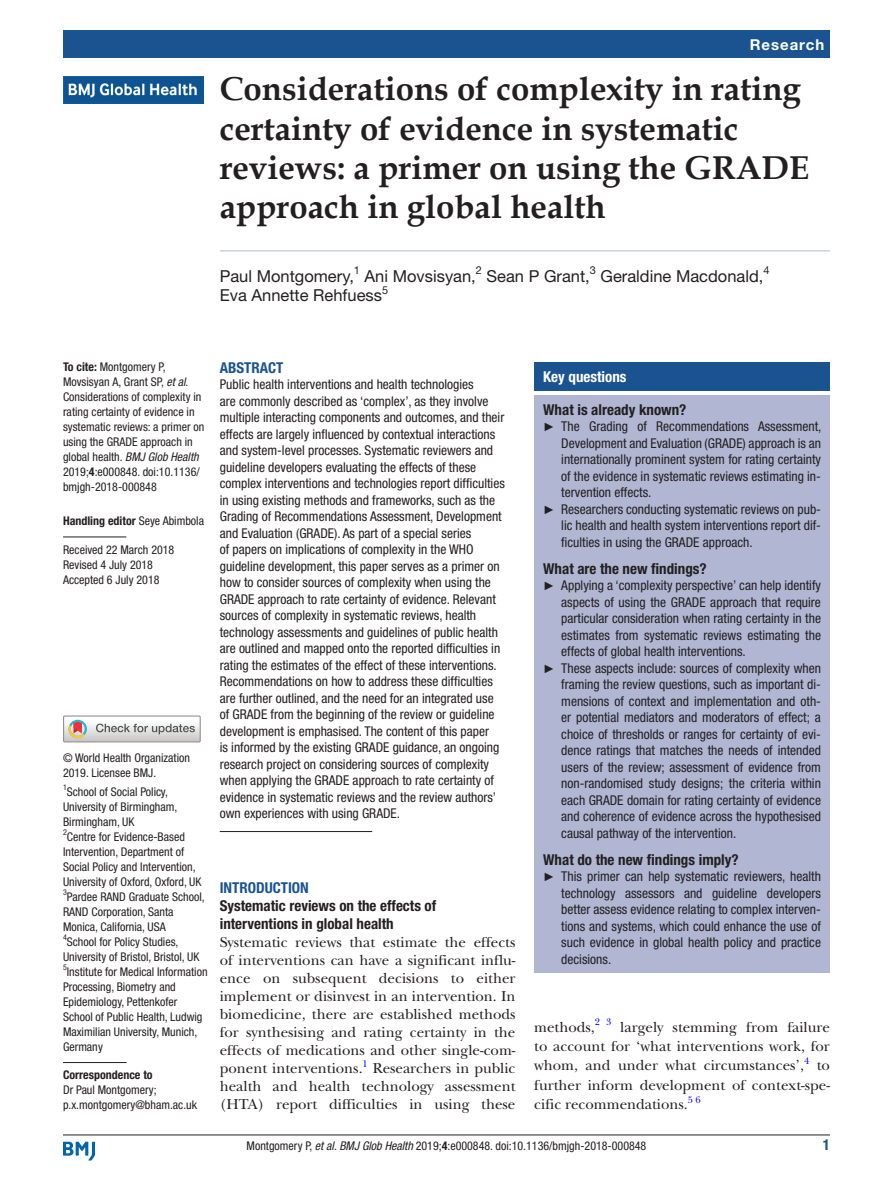
<style>
.page{position:relative;width:893px;height:1191px;background:#fff}
.page>*{position:absolute;margin:0;border:0;box-sizing:border-box;transform-origin:0 0}
.t1{font:700 33px/39px "Book Antiqua";color:#231f20}
.t2{font:16.5px "Helvetica Neue LT Std";color:#231f20}
.t3{font:15px/18px "New Baskerville";color:#231f20;text-align:justify}
.t4{font:700 condensed 15px/18px "Helvetica Neue LT Std";color:#231f20}
.t5{font:700 condensed 15px "Helvetica Neue LT Std";color:#1b5391}
.t6{font:700 condensed 15px "Helvetica Neue LT Std";color:#fff}
.t7{font:700 15px "Helvetica Neue LT Std";letter-spacing:.065em;color:#fff}
.t8{font:condensed 13.5px/16.5px "Helvetica Neue LT Std";color:#231f20}
.t9{font:condensed 12px/15px "Helvetica Neue LT Std";color:#231f20}
.t10{font:700 condensed 12px "Helvetica Neue LT Std";color:#231f20}
.t11{font:10.95px "Helvetica Neue LT Std";color:#231f20}
.t12{font:9.9px "New Baskerville";color:#00f}
.t13{font:condensed 7.95px "Helvetica Neue LT Std";color:#231f20}
.s1{font-weight:700}
.s2{font-style:italic}
.s3{font-weight:400}
.s4{font-family:"Arial";font-stretch:normal;font-size:12px}
</style>
<div class="page">
<hr style="left:63px;top:1134px;width:767px;height:1px;background:#231f20">
<svg style="left:63px;top:1141px;width:32px;height:19px"></svg>
<div style="left:63px;top:715px;width:138px;height:27px;border:1px solid #969090"></div>
<svg style="left:64px;top:716px;width:136px;height:26px"></svg>
<hr style="left:220px;top:250px;width:610px;height:1px;background:#b1b7d3">
<div style="left:63px;top:31px;width:767px;height:27px;background:#1b5391"></div>
<hr style="left:63px;top:536px;width:63px;height:1px;background:#231f20">
<hr style="left:63px;top:1062px;width:64px;height:1px;background:#231f20">
<img style="left:63px;top:77px;width:141px;height:27px">
<hr style="left:220px;top:831px;width:152px;height:1px;background:#231f20">
<div style="left:534px;top:362px;width:296px;height:29px;background:#1b5391"></div>
<div style="left:534px;top:395px;width:296px;height:577px;background:#b1b7d3"></div>
<p class="t7" style="left:750px;top:35px;width:76px">Research</p>
<h1 class="t1" style="left:220px;top:70px;width:591px">Considerations of complexity in rating certainty of evidence in systematic reviews: a primer on using the GRADE approach in global health</h1>
<p class="t2" style="left:220px;top:266px;width:136px">Paul Montgomery,</p>
<p class="t11" style="left:354px;top:264px;width:8px">1</p>
<p class="t2" style="left:365px;top:266px;width:113px">Ani Movsisyan,</p>
<p class="t11" style="left:476px;top:264px;width:8px">2</p>
<p class="t2" style="left:487px;top:266px;width:105px">Sean P Grant,</p>
<p class="t11" style="left:590px;top:264px;width:8px">3</p>
<p class="t2" style="left:600px;top:266px;width:164px">Geraldine Macdonald,</p>
<p class="t11" style="left:763px;top:264px;width:8px">4</p>
<p class="t2" style="left:220px;top:285px;width:164px">Eva Annette Rehfuess</p>
<p class="t11" style="left:382px;top:283px;width:8px">5</p>
<p class="t9" style="left:63px;top:359px;width:143px"><span class="s1">To cite:</span> Montgomery P,<br>Movsisyan A, Grant SP, <span class="s2">et al</span>.<br>Considerations of complexity in rating certainty of evidence in systematic reviews: a primer on using the GRADE approach in global health. <span class="s2">BMJ Glob Health<br></span>2019;<span class="s1">4</span>:e000848. doi:10.1136/ bmjgh-2018-000848</p>
<p class="t10" style="left:63px;top:513px;width:142px">Handling editor <span class="s3">Seye Abimbola</span></p>
<p class="t9" style="left:63px;top:542px;width:113px">Received 22 March 2018<br>Revised 4 July 2018<br>Accepted 6 July 2018</p>
<p class="t9" style="left:63px;top:751px;width:129px;line-height:14.4px">© World Health Organization<br>2019. Licensee BMJ.</p>
<p class="t13" style="left:63px;top:783px;width:5px">1</p>
<p class="t9" style="left:63px;top:784px;width:146px;text-indent:4px">School of Social Policy,<br>University of Birmingham,<br>Birmingham, UK<br><sup>2</sup>Centre for Evidence-Based<br>Intervention, Department of<br>Social Policy and Intervention,<br>University of Oxford, Oxford, UK<br><sup>3</sup>Pardee RAND Graduate School,<br>RAND Corporation, Santa<br>Monica, California, USA<br><sup>4</sup>School for Policy Studies,<br>University of Bristol, Bristol, UK<br><sup>5</sup>Institute for Medical Information<br>Processing, Biometry and<br>Epidemiology, Pettenkofer<br>School of Public Health, Ludwig<br>Maximilian University, Munich,<br>Germany</p>
<p class="t10" style="left:63px;top:1067px;width:91px">Correspondence to</p>
<p class="t9" style="left:63px;top:1082px;width:136px">Dr Paul Montgomery; p.x.montgomery@bham.ac.uk</p>
<p class="t5" style="left:220px;top:358px;width:49px">Abstract</p>
<p class="t8" style="left:220px;top:376px;width:287px">Public health interventions and health technologies<br>are commonly described as ‘complex’, as they involve multiple interacting components and outcomes, and their effects are largely influenced by contextual interactions and system-level processes. Systematic reviewers and guideline developers evaluating the effects of these complex interventions and technologies report difficulties in using existing methods and frameworks, such as the Grading of Recommendations Assessment, Development and Evaluation (GRADE). As part of a special series<br>of papers on implications of complexity in the WHO guideline development, this paper serves as a primer on how to consider sources of complexity when using the GRADE approach to rate certainty of evidence. Relevant sources of complexity in systematic reviews, health technology assessments and guidelines of public health are outlined and mapped onto the reported difficulties in rating the estimates of the effect of these interventions.<br>Recommendations on how to address these difficulties are further outlined, and the need for an integrated use of GRADE from the beginning of the review or guideline development is emphasised. The content of this paper<br>is informed by the existing GRADE guidance, an ongoing research project on considering sources of complexity when applying the GRADE approach to rate certainty of evidence in systematic reviews and the review authors’ own experiences with using GRADE.</p>
<p class="t5" style="left:220px;top:879px;width:91px">Introduction</p>
<p class="t4" style="left:220px;top:896px;width:218px">Systematic reviews on the effects of interventions in global health</p>
<p class="t3" style="left:220px;top:933px;width:297px">Systematic reviews that estimate the effects of interventions can have a significant influ&shy;ence on subsequent decisions to either implement or disinvest in an intervention. In biomedicine, there are established methods for synthesising and rating certainty in the effects of medications and other single-com&shy;ponent interventions.</p>
<p class="t12" style="left:363px;top:1057px;width:7px">1</p>
<p class="t3" style="left:220px;top:1059px;width:297px;text-indent:153px">Researchers in public health and health technology assessment (HTA) report difficulties in using these</p>
<p class="t6" style="left:543px;top:367px;width:85px">Key questions</p>
<p class="t4" style="left:543px;top:400px;width:145px">What is already known?</p>
<p class="t8" style="left:543px;top:418px;width:280px"><span class="s4">►</span> The Grading of Recommendations Assessment,</p>
<p class="t8" style="left:561px;top:434px;width:261px">Development and Evaluation (GRADE) approach is an</p>
<p class="t8" style="left:561px;top:451px;width:261px">internationally prominent system for rating certainty</p>
<p class="t8" style="left:561px;top:467px;width:261px">of the evidence in systematic reviews estimating in-</p>
<p class="t8" style="left:561px;top:484px;width:92px">tervention effects.</p>
<p class="t8" style="left:543px;top:500px;width:279px"><span class="s4">►</span> Researchers conducting systematic reviews on pub-</p>
<p class="t8" style="left:561px;top:517px;width:261px">lic health and health system interventions report dif-</p>
<p class="t8" style="left:561px;top:533px;width:193px">ficulties in using the GRADE approach.</p>
<p class="t4" style="left:543px;top:559px;width:165px">What are the new findings?</p>
<p class="t8" style="left:543px;top:577px;width:279px"><span class="s4">►</span> Applying a ‘complexity perspective’ can help identify</p>
<p class="t8" style="left:561px;top:593px;width:261px">aspects of using the GRADE approach that require</p>
<p class="t8" style="left:561px;top:610px;width:261px">particular consideration when rating certainty in the</p>
<p class="t8" style="left:561px;top:626px;width:261px">estimates from systematic reviews estimating the</p>
<p class="t8" style="left:561px;top:643px;width:186px">effects of global health interventions.</p>
<p class="t8" style="left:543px;top:659px;width:279px"><span class="s4">►</span> These aspects include: sources of complexity when</p>
<p class="t8" style="left:561px;top:676px;width:261px">framing the review questions, such as important di-</p>
<p class="t8" style="left:561px;top:692px;width:261px">mensions of context and implementation and oth-</p>
<p class="t8" style="left:561px;top:709px;width:261px">er potential mediators and moderators of effect; a</p>
<p class="t8" style="left:561px;top:725px;width:261px">choice of thresholds or ranges for certainty of evi-</p>
<p class="t8" style="left:561px;top:742px;width:261px">dence ratings that matches the needs of intended</p>
<p class="t8" style="left:561px;top:758px;width:261px">users of the review; assessment of evidence from</p>
<p class="t8" style="left:561px;top:775px;width:261px">non-randomised study designs; the criteria within</p>
<p class="t8" style="left:561px;top:791px;width:261px">each GRADE domain for rating certainty of evidence</p>
<p class="t8" style="left:561px;top:808px;width:261px">and coherence of evidence across the hypothesised</p>
<p class="t8" style="left:561px;top:824px;width:176px">causal pathway of the intervention.</p>
<p class="t4" style="left:543px;top:850px;width:197px">What do the new findings imply?</p>
<p class="t8" style="left:561px;top:868px;width:261px;text-align:justify;text-indent:-18px"><span class="s4">►</span> This primer can help systematic reviewers, health technology assessors and guideline developers better assess evidence relating to complex interven&shy;tions and systems, which could enhance the use of such evidence in global health policy and practice decisions.</p>
<p class="t3" style="left:534px;top:1017px;width:62px">methods,</p>
<p class="t12" style="left:595px;top:1016px;width:18px">2 3</p>
<p class="t3" style="left:534px;top:1017px;width:297px;line-height:19.5px;text-indent:86px">largely stemming from failure to account for ‘what interventions work, for whom, and under what circumstances’,</p>
<p class="t12" style="left:804px;top:1054px;width:7px">4</p>
<p class="t3" style="left:534px;top:1056px;width:297px;line-height:19.5px;text-indent:283px">to further inform development of context-spe&shy;cific recommendations.</p>
<p class="t12" style="left:688px;top:1093px;width:14px">5 6</p>
<p class="t9" style="left:247px;top:1137px;width:401px">Montgomery P, <span class="s2">et al</span>. <span class="s2">BMJ Glob Health</span> 2019;<span class="s1">4</span>:e000848. doi:10.1136/bmjgh-2018-000848</p>
<p class="t5" style="left:823px;top:1135px;width:9px">1</p>
</div>
